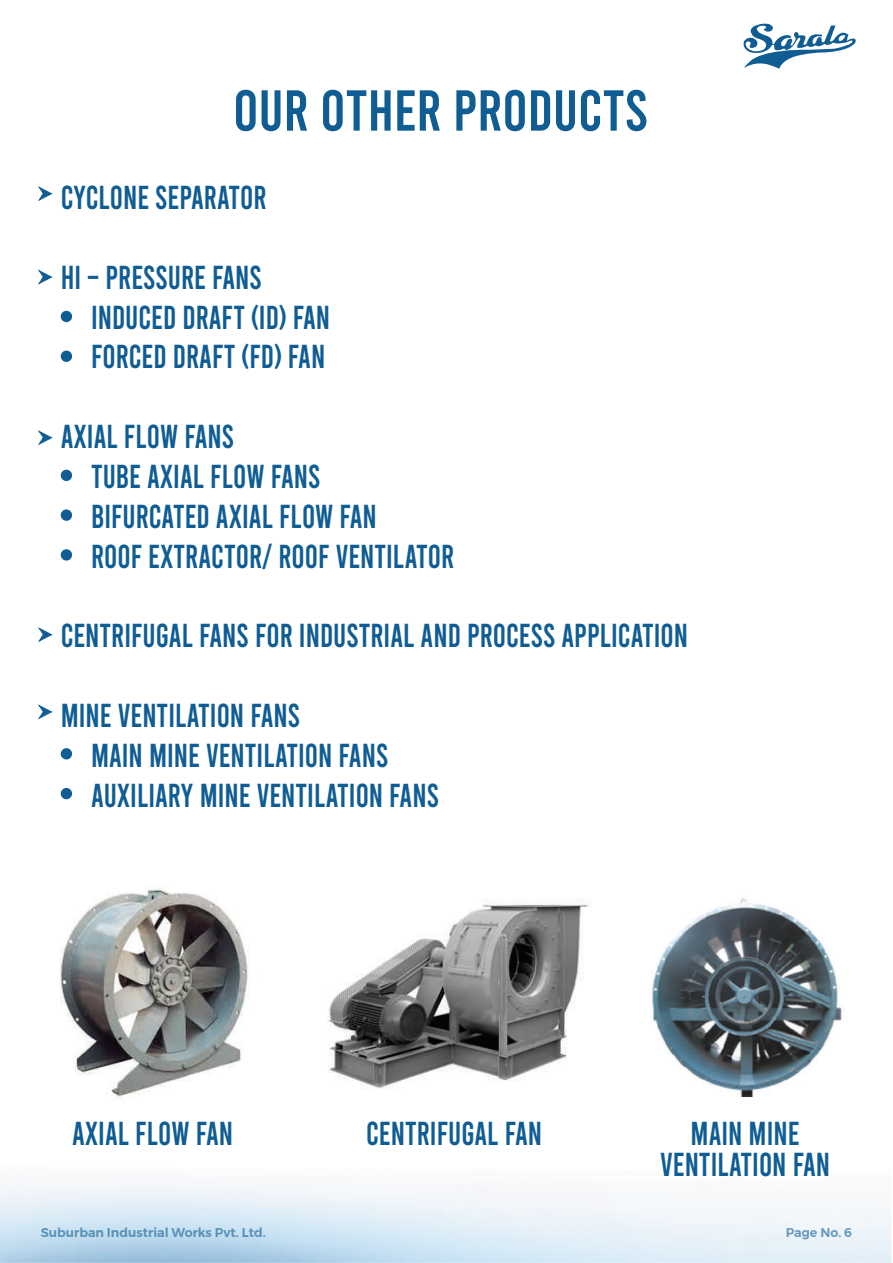
<style>
.page{position:relative;width:893px;height:1263px;background:#fff}
.page>*{position:absolute;margin:0;border:0;box-sizing:border-box;transform-origin:0 0}
.t1{font:57.6px "Bebas";color:#105d94}
.t2{font:33.15px/39.8px "Bebas";color:#105d94;scale:.91 1}
.t3{font:600 12.6px "Montserrat";color:#105d94}
</style>
<div class="page">
<svg style="left:743px;top:23px;width:113px;height:46px"></svg>
<svg style="left:39px;top:187px;width:13px;height:13px"></svg>
<svg style="left:39px;top:271px;width:13px;height:13px"></svg>
<svg style="left:39px;top:431px;width:13px;height:13px"></svg>
<svg style="left:39px;top:628px;width:13px;height:13px"></svg>
<svg style="left:39px;top:705px;width:13px;height:13px"></svg>
<div style="left:61px;top:311px;width:11px;height:11px;background:#105d94;border-radius:50%"></div>
<div style="left:61px;top:351px;width:11px;height:11px;background:#105d94;border-radius:50%"></div>
<div style="left:61px;top:748px;width:11px;height:11px;background:#105d94;border-radius:50%"></div>
<div style="left:61px;top:788px;width:11px;height:11px;background:#105d94;border-radius:50%"></div>
<div style="left:61px;top:470px;width:11px;height:11px;background:#105d94;border-radius:50%"></div>
<div style="left:61px;top:509px;width:11px;height:12px;background:#105d94;border-radius:50%"></div>
<div style="left:61px;top:549px;width:11px;height:12px;background:#105d94;border-radius:50%"></div>
<img style="left:60px;top:889px;width:190px;height:210px">
<img style="left:652px;top:898px;width:190px;height:200px">
<img style="left:328px;top:899px;width:264px;height:190px">
<h1 class="t1" style="left:233px;top:82px;width:417px">OUR OTHER PRODUCTS</h1>
<p class="t2" style="left:61px;top:178px;width:228px">CYCLONE SEPARATOR</p>
<p class="t2" style="left:91px;top:257px;width:264px;text-indent:-30px">HI – PRESSURE FANS<br>INDUCED DRAFT (ID) FAN<br>FORCED DRAFT (FD) FAN</p>
<p class="t2" style="left:91px;top:417px;width:401px;text-indent:-30px">AXIAL FLOW FANS<br>TUBE AXIAL FLOW FANS<br>BIFURCATED AXIAL FLOW FAN<br>ROOF EXTRACTOR/ ROOF VENTILATOR</p>
<p class="t2" style="left:61px;top:616px;width:691px">CENTRIFUGAL FANS FOR INDUSTRIAL AND PROCESS APPLICATION</p>
<p class="t2" style="left:91px;top:695px;width:384px;text-indent:-30px">MINE VENTILATION FANS<br>MAIN MINE VENTILATION FANS<br>AUXILIARY MINE VENTILATION FANS</p>
<p class="t2" style="left:72px;top:1113px;width:178px">AXIAL FLOW FAN</p>
<p class="t2" style="left:366px;top:1113px;width:195px">CENTRIFUGAL FAN</p>
<p class="t2" style="left:660px;top:1118px;width:188px;line-height:30.9px;text-align:center">MAIN MINE<br>VENTILATION FAN</p>
<p class="t3" style="left:41px;top:1222px;width:227px">Suburban Industrial Works Pvt. Ltd.</p>
<p class="t3" style="left:786px;top:1222px;width:68px">Page No. 6</p>
</div>
